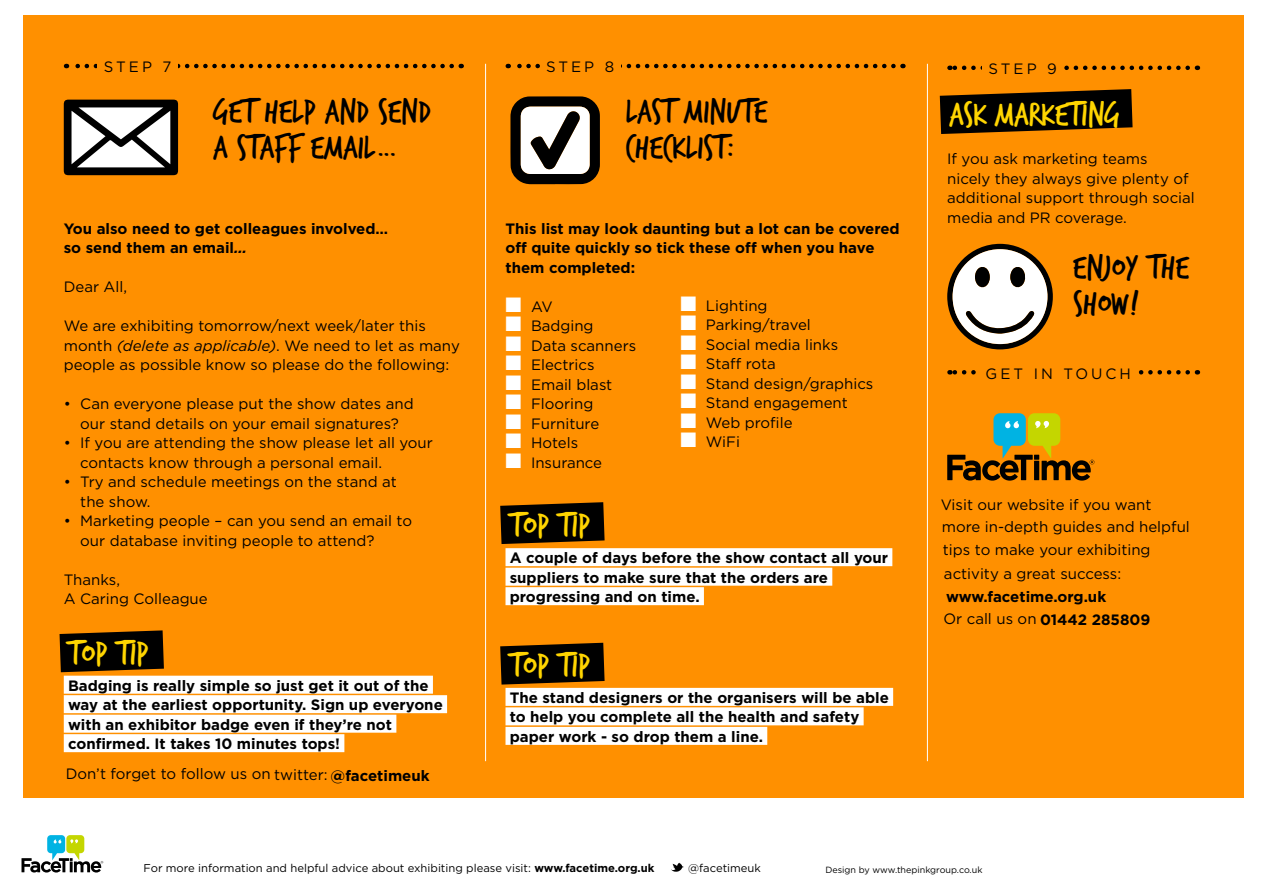
<style>
.page{position:relative;width:1263px;height:893px;background:#fff}
.page>*{position:absolute;margin:0;border:0;box-sizing:border-box;transform-origin:0 0}
.t1{font:36px/36px "Trash Hand";color:#000}
.t2{font:36px "Trash Hand";color:#ffd500}
.t3{font:15px/19.5px "Gotham HTF";color:#000}
.t4{font:700 15px/19.5px "Gotham HTF";color:#000}
.t5{font:15px "Gotham HTF";letter-spacing:.2em;color:#000}
.t6{font:11.25px "Gotham HTF";color:#000}
.t7{font:9px "Gotham HTF";color:#000}
.s1{font-style:italic}
.s2{font-weight:700}
.s3{color:#fff}
.s4{font-weight:400}
</style>
<div class="page">
<svg style="left:22px;top:835px;width:81px;height:37px"></svg>
<svg style="left:671px;top:863px;width:13px;height:9px"></svg>
<div style="left:24px;top:15px;width:1220px;height:783px;background:#ff9000"></div>
<svg style="left:60px;top:630px;width:104px;height:42px;background:#180d00"></svg>
<div style="left:64px;top:676px;width:369px;height:18px;background:#fff"></div>
<div style="left:64px;top:695px;width:383px;height:18px;background:#fff"></div>
<div style="left:64px;top:715px;width:332px;height:18px;background:#fff"></div>
<div style="left:64px;top:734px;width:280px;height:18px;background:#fff"></div>
<hr style="left:485px;top:64px;width:1px;height:697px;background:#fff">
<hr style="left:927px;top:64px;width:1px;height:697px;background:#fff">
<svg style="left:66px;top:64px;width:386px;height:4px"></svg>
<svg style="left:508px;top:64px;width:385px;height:4px"></svg>
<div style="left:97px;top:52px;width:81px;height:28px;background:#ff9000"></div>
<div style="left:540px;top:52px;width:81px;height:28px;background:#ff9000"></div>
<svg style="left:510px;top:96px;width:90px;height:88px;background:#7f7870"></svg>
<svg style="left:500px;top:643px;width:105px;height:42px;background:#1a0f00"></svg>
<svg style="left:500px;top:502px;width:105px;height:42px;background:#1a0f00"></svg>
<svg style="left:940px;top:89px;width:192px;height:45px;background:#271600"></svg>
<div style="left:505px;top:688px;width:388px;height:18px;background:#fff"></div>
<div style="left:505px;top:707px;width:359px;height:18px;background:#fff"></div>
<div style="left:505px;top:727px;width:262px;height:18px;background:#fff"></div>
<div style="left:505px;top:548px;width:387px;height:18px;background:#fff"></div>
<div style="left:505px;top:568px;width:327px;height:18px;background:#fff"></div>
<div style="left:505px;top:587px;width:199px;height:18px;background:#fff"></div>
<svg style="left:947px;top:413px;width:147px;height:68px"></svg>
<svg style="left:949px;top:66px;width:239px;height:4px"></svg>
<svg style="left:949px;top:370px;width:239px;height:5px"></svg>
<div style="left:982px;top:54px;width:81px;height:28px;background:#ff9000"></div>
<div style="left:979px;top:358px;width:158px;height:28px;background:#ff9000"></div>
<svg style="left:947px;top:244px;width:106px;height:105px"></svg>
<svg style="left:64px;top:100px;width:114px;height:75px;background:#898988"></svg>
<p class="t3" style="left:104px;top:57px;width:69px">STEP 7</p>
<p class="t3" style="left:546px;top:57px;width:70px">STEP 8</p>
<p class="t1" style="left:213px;top:95px;width:219px">GET HELP AND SEND<br>A STAFF EMAIL…</p>
<p class="t1" style="left:626px;top:95px;width:143px">LAST MINUTE<br>CHECKLIST:</p>
<p class="t4" style="left:64px;top:218px;width:326px">You also need to get colleagues involved… so send them an email<span class="s1">…</span></p>
<p class="t3" style="left:64px;top:277px;width:65px">Dear All,</p>
<p class="t3" style="left:64px;top:316px;width:398px">We are exhibiting tomorrow/next week/later this month <span class="s1">(delete as applicable)</span>. We need to let as many people as possible know so please do the following:</p>
<p class="t3" style="left:64px;top:394px;width:351px;text-align:center">• Can everyone please put the show dates and our stand details on your email signatures?</p>
<p class="t3" style="left:80px;top:433px;width:354px;text-indent:-16px">• If you are attending the show please let all your contacts know through a personal email.</p>
<p class="t3" style="left:80px;top:472px;width:318px;text-indent:-16px">• Try and schedule meetings on the stand at the show.</p>
<p class="t3" style="left:80px;top:511px;width:333px;text-indent:-16px">• Marketing people – can you send an email to our database inviting people to attend?</p>
<p class="t3" style="left:64px;top:569px;width:58px">Thanks,</p>
<p class="t3" style="left:64px;top:589px;width:145px">A Caring Colleague</p>
<p class="t2" style="left:68px;top:635px;width:82px">TOP TIP</p>
<p class="t4" style="left:68px;top:675px;width:362px">Badging is really simple so just get it out of the</p>
<p class="t4" style="left:68px;top:695px;width:376px">way at the earliest opportunity. Sign up everyone</p>
<p class="t4" style="left:68px;top:714px;width:326px">with an exhibitor badge even if they’re not</p>
<p class="t4" style="left:68px;top:734px;width:274px">confirmed. It takes 10 minutes tops!</p>
<p class="t3" style="left:66px;top:764px;width:366px">Don’t forget to follow us on twitter: <span class="s2">@facetimeuk</span></p>
<p class="t4" style="left:505px;top:218px;width:396px">This list may look daunting but a lot can be covered off quite quickly so tick these off when you have them completed:</p>
<p class="t3" style="left:505px;top:296px;width:49px"><span class="s3">■</span> AV</p>
<p class="t3" style="left:505px;top:316px;width:90px"><span class="s3">■</span> Badging</p>
<p class="t3" style="left:505px;top:335px;width:132px"><span class="s3">■</span> Data scanners</p>
<p class="t3" style="left:505px;top:355px;width:91px"><span class="s3">■</span> Electrics</p>
<p class="t3" style="left:505px;top:374px;width:108px"><span class="s3">■</span> Email blast</p>
<p class="t3" style="left:505px;top:394px;width:89px"><span class="s3">■</span> Flooring</p>
<p class="t3" style="left:505px;top:413px;width:95px"><span class="s3">■</span> Furniture</p>
<p class="t3" style="left:505px;top:433px;width:74px"><span class="s3">■</span> Hotels</p>
<p class="t3" style="left:505px;top:452px;width:98px"><span class="s3">■</span> Insurance</p>
<p class="t3" style="left:680px;top:296px;width:89px"><span class="s3">■</span> Lighting</p>
<p class="t3" style="left:680px;top:315px;width:132px"><span class="s3">■</span> Parking/travel</p>
<p class="t3" style="left:680px;top:335px;width:159px"><span class="s3">■</span> Social media links</p>
<p class="t3" style="left:680px;top:354px;width:97px"><span class="s3">■</span> Staff rota</p>
<p class="t3" style="left:680px;top:374px;width:195px"><span class="s3">■</span> Stand design/graphics</p>
<p class="t3" style="left:680px;top:393px;width:169px"><span class="s3">■</span> Stand engagement</p>
<p class="t3" style="left:680px;top:413px;width:114px"><span class="s3">■</span> Web profile</p>
<p class="t3" style="left:680px;top:432px;width:61px"><span class="s3">■</span> WiFi</p>
<p class="t2" style="left:510px;top:508px;width:82px">TOP TIP</p>
<p class="t4" style="left:510px;top:548px;width:380px">A couple of days before the show contact all your</p>
<p class="t4" style="left:510px;top:567px;width:320px">suppliers to make sure that the orders are</p>
<p class="t4" style="left:510px;top:587px;width:191px">progressing and on time.</p>
<p class="t2" style="left:510px;top:647px;width:82px">TOP TIP</p>
<p class="t4" style="left:510px;top:687px;width:381px">The stand designers or the organisers will be able</p>
<p class="t4" style="left:510px;top:707px;width:351px">to help you complete all the health and safety</p>
<p class="t4" style="left:510px;top:726px;width:255px">paper work - so drop them a line.</p>
<p class="t3" style="left:988px;top:59px;width:70px">STEP 9</p>
<p class="t2" style="left:949px;top:97px;width:172px">ASK MARKETING</p>
<p class="t3" style="left:947px;top:149px;width:249px">If you ask marketing teams<br>nicely they always give plenty of additional support through social media and PR coverage.</p>
<p class="t1" style="left:1073px;top:251px;width:117px">ENJOY THE<br>SHOW!</p>
<p class="t5" style="left:986px;top:365px;width:147px">GET IN TOUCH</p>
<p class="t3" style="left:941px;top:493px;width:251px;line-height:22.8px">Visit our website if you want more in-depth guides and helpful tips to make your exhibiting activity a great success:</p>
<p class="t4" style="left:946px;top:587px;width:162px">www.facetime.org.uk</p>
<p class="t4" style="left:943px;top:610px;width:208px"><span class="s4">Or call us on</span> 01442 285809</p>
<p class="t6" style="left:144px;top:861px;width:512px">For more information and helpful advice about exhibiting please visit: <span class="s2">www.facetime.org.uk</span></p>
<p class="t6" style="left:688px;top:861px;width:74px">@facetimeuk</p>
<p class="t7" style="left:825px;top:864px;width:159px">Design by www.thepinkgroup.co.uk</p>
</div>
